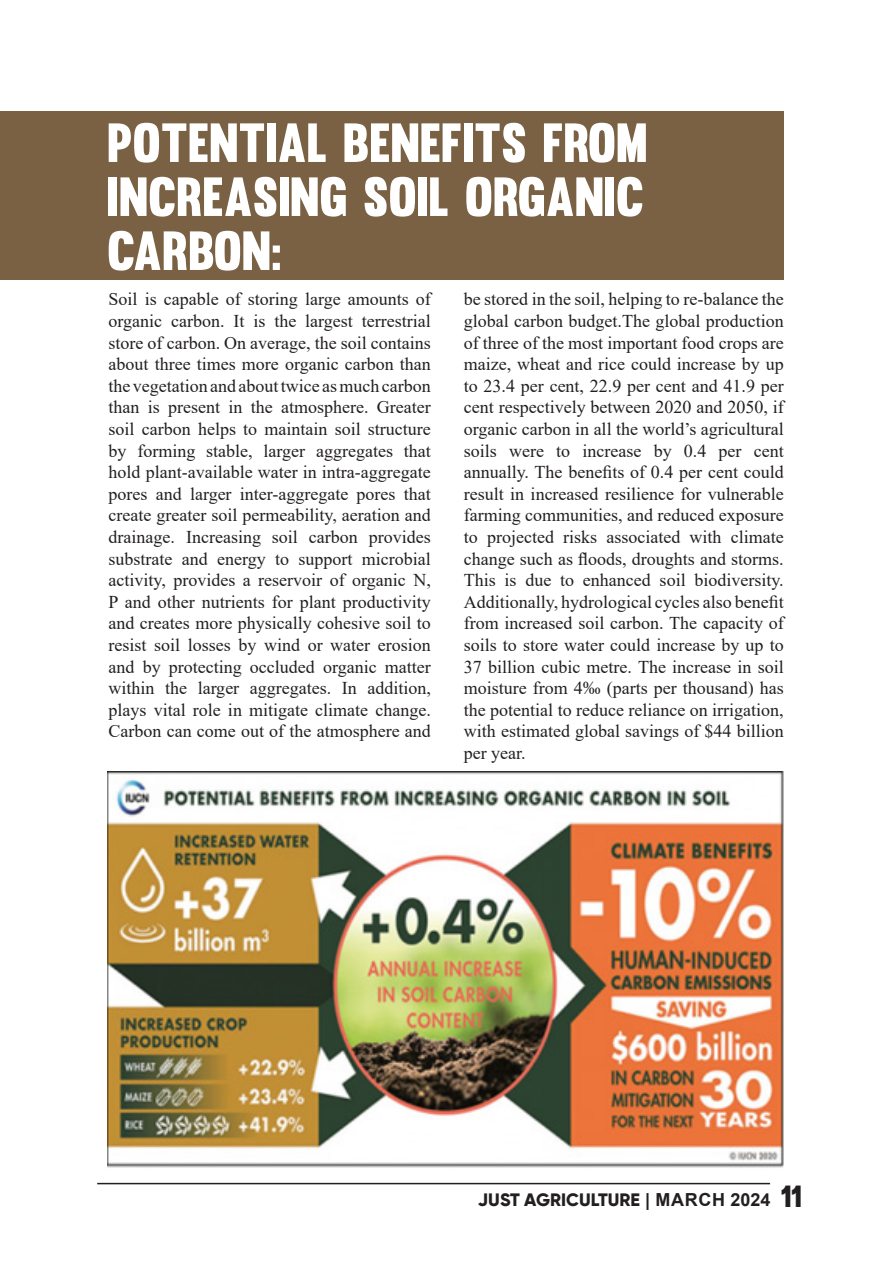
<style>
.page{position:relative;width:893px;height:1263px;background:#fff}
.page>*{position:absolute;margin:0;border:0;box-sizing:border-box;transform-origin:0 0}
.t1{font:54px/54px "Muro";color:#fff;text-align:justify}
.t2{font:18px/21.6px "Times New Roman";color:#231f20;text-align:justify}
.t3{font:800 18px "Gilroy";color:#231f20}
.s1{font-family:"Arial";font-weight:700}
.s2{font-family:"Muro";font-weight:400;font-size:30px}
</style>
<div class="page">
<hr style="left:97px;top:1183px;width:673px;height:1px;background:#231f20">
<div style="left:0;top:111px;width:784px;height:169px;background:#7b6144"></div>
<img style="left:107px;top:771px;width:677px;height:397px">
<p class="t1" style="left:107px;top:115px;width:542px">POTENTIAL BENEFITS FROM INCREASING SOIL ORGANIC CARBON:</p>
<p class="t2" style="left:109px;top:288px;width:324px">Soil is capable of storing large amounts of organic carbon. It is the largest terrestrial store of carbon. On average, the soil contains about three times more organic carbon than the vegetation and about twice as much carbon than is present in the atmosphere. Greater soil carbon helps to maintain soil structure by forming stable, larger aggregates that hold plant-available water in intra-aggregate pores and larger inter-aggregate pores that create greater soil permeability, aeration and drainage. Increasing soil carbon provides substrate and energy to support microbial activity, provides a reservoir of organic N, P and other nutrients for plant productivity and creates more physically cohesive soil to resist soil losses by wind or water erosion and by protecting occluded organic matter within the larger aggregates. In addition, plays vital role in mitigate climate change.<br>Carbon can come out of the atmosphere and</p>
<p class="t2" style="left:464px;top:288px;width:321px">be stored in the soil, helping to re-balance the global carbon budget.The global production of three of the most important food crops are maize, wheat and rice could increase by up to 23.4 per cent, 22.9 per cent and 41.9 per cent respectively between 2020 and 2050, if organic carbon in all the world’s agricultural soils were to increase by 0.4 per cent annually. The benefits of 0.4 per cent could result in increased resilience for vulnerable farming communities, and reduced exposure to projected risks associated with climate change such as floods, droughts and storms.<br>This is due to enhanced soil biodiversity.<br>Additionally, hydrological cycles also benefit from increased soil carbon. The capacity of soils to store water could increase by up to 37 billion cubic metre. The increase in soil moisture from 4‰ (parts per thousand) has the potential to reduce reliance on irrigation, with estimated global savings of $44 billion per year.</p>
<p class="t3" style="left:478px;top:1188px;width:326px">JUST AGRICULTURE <span class="s1">| MARCH 2024</span> <span class="s2">11</span></p>
</div>
